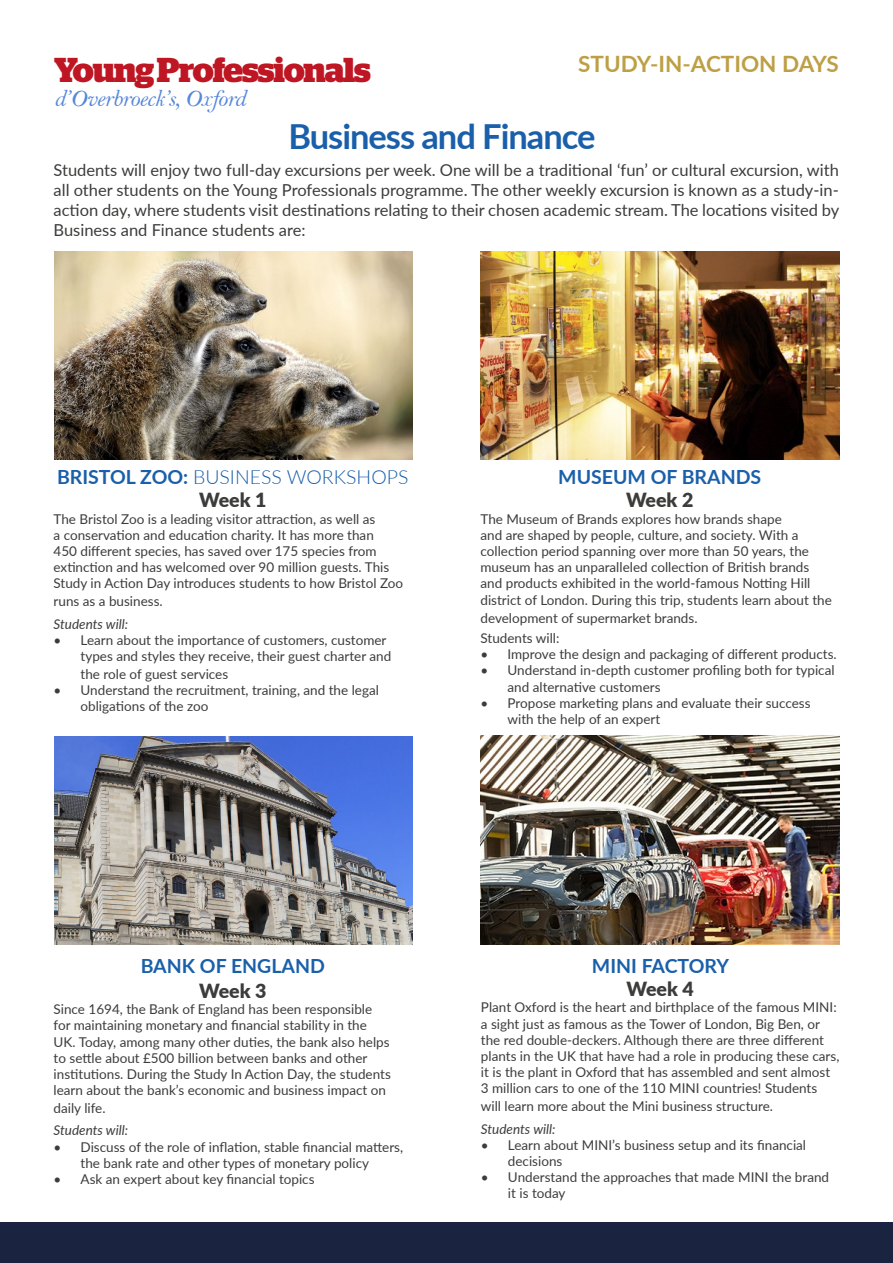
<style>
.page{position:relative;width:893px;height:1263px;background:#fff}
.page>*{position:absolute;margin:0;border:0;box-sizing:border-box;transform-origin:0 0}
.t1{font:700 34.5px "Stag";letter-spacing:-.035em;color:#be1622}
.t2{font:700 34.5px "Lato";letter-spacing:-.03em;color:#1a5faa}
.t3{font:24px "Bell MT Italic";letter-spacing:-.025em;color:#5587da}
.t4{font:700 22.5px "Lato";color:#bd9f44}
.t5{font:700 19.5px "Lato";color:#1a5faa}
.t6{font:300 19.5px/23.4px "Lato";color:#1a5faa;text-align:center}
.t7{font:900 19.5px "Lato";color:#3c3c3b}
.t8{font:16.5px/19.8px "Lato";color:#3c3c3b;text-align:justify}
.t9{font:13.5px/16.2px "Lato";color:#3c3c3b}
.t10{font:italic 13.5px "Lato";color:#3c3c3b}
.s1{font-weight:700}
.s2{font-weight:900;color:#3c3c3b}
</style>
<div class="page">
<div style="left:0;top:1222px;width:893px;height:41px;background:#1a233f"></div>
<img style="left:54px;top:737px;width:359px;height:208px">
<img style="left:54px;top:252px;width:359px;height:208px">
<img style="left:480px;top:252px;width:359px;height:208px">
<img style="left:480px;top:736px;width:359px;height:209px">
<h3 class="t4" style="left:578px;top:47px;width:262px">STUDY-IN-ACTION DAYS</h3>
<h1 class="t1" style="left:54px;top:49px;width:319px">Young Professionals</h1>
<h2 class="t3" style="left:54px;top:84px;width:193px">d’Overbroeck’s, Oxford</h2>
<h1 class="t2" style="left:288px;top:111px;width:308px">Business and Finance</h1>
<p class="t8" style="left:54px;top:160px;width:787px">Students will enjoy two full-day excursions per week. One will be a traditional ‘fun’ or cultural excursion, with all other students on the Young Professionals programme. The other weekly excursion is known as a study-in&shy;action day, where students visit destinations relating to their chosen academic stream. The locations visited by Business and Finance students are:</p>
<h3 class="t6" style="left:57px;top:464px;width:353px"><span class="s1">BRISTOL ZOO:</span> BUSINESS WORKSHOPS<br><span class="s2">Week 1</span></h3>
<p class="t9" style="left:54px;top:510px;width:351px">The Bristol Zoo is a leading visitor attraction, as well as<br>a conservation and education charity. It has more than<br>450 different species, has saved over 175 species from extinction and has welcomed over 90 million guests. This Study in Action Day introduces students to how Bristol Zoo</p>
<p class="t9" style="left:54px;top:593px;width:111px">runs as a business.</p>
<p class="t10" style="left:54px;top:614px;width:76px">Students will:</p>
<p class="t9" style="left:81px;top:631px;width:312px;text-indent:-27px">• Learn about the importance of customers, customer types and styles they receive, their guest charter and</p>
<p class="t9" style="left:81px;top:665px;width:149px">the role of guest services</p>
<p class="t9" style="left:81px;top:682px;width:300px;text-indent:-27px">• Understand the recruitment, training, and the legal obligations of the zoo</p>
<h3 class="t5" style="left:558px;top:462px;width:204px">MUSEUM OF BRANDS</h3>
<h3 class="t7" style="left:626px;top:486px;width:69px">Week 2</h3>
<p class="t9" style="left:480px;top:510px;width:353px">The Museum of Brands explores how brands shape<br>and are shaped by people, culture, and society. With a collection period spanning over more than 50 years, the museum has an unparalleled collection of British brands and products exhibited in the world-famous Notting Hill district of London. During this trip, students learn about the</p>
<p class="t9" style="left:480px;top:607px;width:219px;line-height:20.4px">development of supermarket brands.<br>Students will:</p>
<p class="t9" style="left:480px;top:646px;width:358px">• Improve the design and packaging of different products.</p>
<p class="t9" style="left:507px;top:662px;width:329px;text-indent:-27px">• Understand in-depth customer profiling both for typical and alternative customers</p>
<p class="t9" style="left:507px;top:694px;width:304px;text-indent:-27px">• Propose marketing plans and evaluate their success with the help of an expert</p>
<h3 class="t5" style="left:141px;top:951px;width:186px">BANK OF ENGLAND</h3>
<h3 class="t7" style="left:199px;top:976px;width:69px">Week 3</h3>
<p class="t9" style="left:54px;top:1000px;width:339px">Since 1694, the Bank of England has been responsible for maintaining monetary and financial stability in the UK. Today, among many other duties, the bank also helps to settle about £500 billion between banks and other institutions. During the Study In Action Day, the students learn about the bank’s economic and business impact on</p>
<p class="t9" style="left:54px;top:1099px;width:54px">daily life.</p>
<p class="t10" style="left:54px;top:1121px;width:76px">Students will:</p>
<p class="t9" style="left:54px;top:1138px;width:351px;text-align:center">• Discuss of the role of inflation, stable financial matters, the bank rate and other types of monetary policy</p>
<p class="t9" style="left:54px;top:1170px;width:263px">• Ask an expert about key financial topics</p>
<h3 class="t5" style="left:592px;top:951px;width:139px">MINI FACTORY</h3>
<h3 class="t7" style="left:627px;top:974px;width:69px">Week 4</h3>
<p class="t9" style="left:481px;top:999px;width:360px">Plant Oxford is the heart and birthplace of the famous MINI: a sight just as famous as the Tower of London, Big Ben, or the red double-deckers. Although there are three different plants in the UK that have had a role in producing these cars, it is the plant in Oxford that has assembled and sent almost 3 million cars to one of the 110 MINI countries! Students</p>
<p class="t9" style="left:481px;top:1098px;width:294px">will learn more about the Mini business structure.</p>
<p class="t10" style="left:481px;top:1119px;width:76px">Students will:</p>
<p class="t9" style="left:508px;top:1136px;width:300px;text-indent:-27px">• Learn about MINI’s business setup and its financial decisions</p>
<p class="t9" style="left:508px;top:1168px;width:323px;text-indent:-27px">• Understand the approaches that made MINI the brand it is today</p>
</div>
